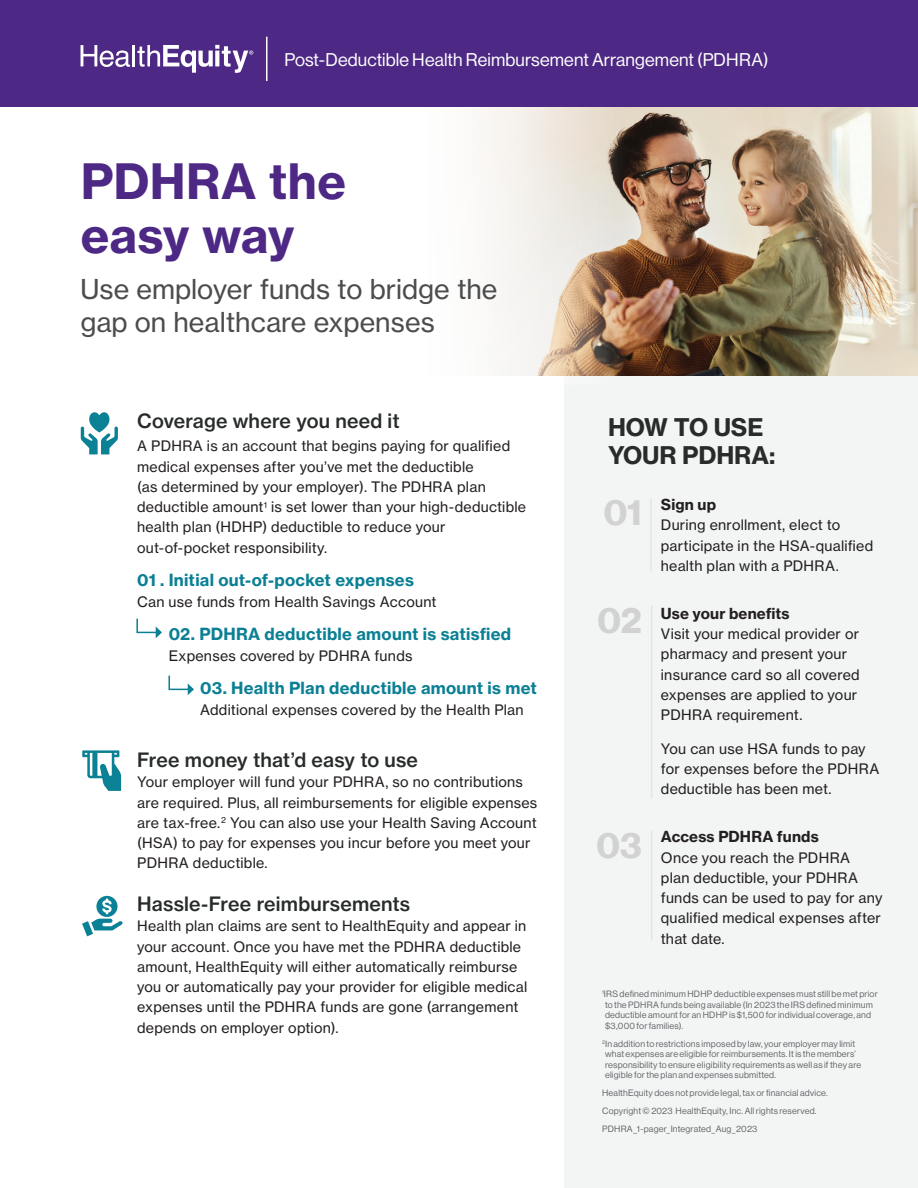
<style>
.page{position:relative;width:918px;height:1188px;background:#fff}
.page>*{position:absolute;margin:0;border:0;box-sizing:border-box;transform-origin:0 0}
.t1{font:48px/54px "N Haas Grotesk TX Pro 75 Bd";letter-spacing:.01em;color:#4d2884}
.t2{font:36px "N Haas Grotesk DS Pro 75 Bd";color:#d2d2d3}
.t3{font:27px/33px "N Haas Grotesk TX Pro 55 Rg";color:#4b4c4d}
.t4{font:24px/28.5px "N Haas Grotesk TX Pro 75 Bd";letter-spacing:-.005em;color:#282b2a}
.t5{font:19.5px "N Haas Grotesk TX Pro 65 Md";letter-spacing:.01em;color:#282b2b}
.t6{font:18px "N Haas Grotesk DS Pro 55 Rg";letter-spacing:.01em;color:#fff}
.t7{font:16.5px "N Haas Grotesk TX Pro 75 Bd";letter-spacing:.015em;color:#0b8094}
.t8{font:15px "N Haas Grotesk TX Pro 75 Bd";letter-spacing:.01em;color:#231f20}
.t9{font:14.25px/20.2px "N Haas Grotesk TX Pro 55 Rg";letter-spacing:.015em;color:#231f20}
.t10{font:9px/10.5px "N Haas Grotesk DS Pro 55 Rg";letter-spacing:.02em;color:#626668}
</style>
<div class="page">
<div style="left:565px;top:356px;width:353px;height:832px;background:#f3f5f5"></div>
<img style="left:628px;top:107px;width:290px;height:269px">
<svg style="left:619px;top:107px;width:9px;height:269px;background:#8a6d5a"></svg>
<svg style="left:482px;top:107px;width:137px;height:269px"></svg>
<div style="left:0;top:0;width:918px;height:107px;background:#4d2884"></div>
<svg style="left:81px;top:45px;width:49px;height:22px"></svg>
<hr style="left:132px;top:45px;width:3px;height:21px;background:#fff">
<svg style="left:137px;top:45px;width:116px;height:28px"></svg>
<hr style="left:650px;top:498px;width:2px;height:73px;background:#e4e4e4">
<hr style="left:651px;top:605px;width:1px;height:193px;background:#e4e4e4">
<hr style="left:651px;top:831px;width:1px;height:110px;background:#e4e4e4">
<svg style="left:82px;top:896px;width:41px;height:40px"></svg>
<svg style="left:82px;top:750px;width:39px;height:41px"></svg>
<svg style="left:81px;top:412px;width:37px;height:42px"></svg>
<svg style="left:136px;top:618px;width:26px;height:20px"></svg>
<svg style="left:168px;top:675px;width:26px;height:20px"></svg>
<hr style="left:266px;top:37px;width:2px;height:44px;background:#fff">
<p class="t6" style="left:284px;top:49px;width:486px">Post-Deductible Health Reimbursement Arrangement (PDHRA)</p>
<h1 class="t1" style="left:81px;top:154px;width:267px">PDHRA the easy way</h1>
<h3 class="t3" style="left:80px;top:273px;width:419px">Use employer funds to bridge the gap on healthcare expenses</h3>
<h3 class="t5" style="left:137px;top:408px;width:264px">Coverage where you need it</h3>
<p class="t9" style="left:137px;top:436px;width:390px">A PDHRA is an account that begins paying for qualified medical expenses after you’ve met the deductible<br>(as determined by your employer). The PDHRA plan deductible amount<sup>1</sup> is set lower than your high-deductible health plan (HDHP) deductible to reduce your out-of-pocket responsibility.</p>
<p class="t7" style="left:137px;top:570px;width:278px">01 . Initial out-of-pocket expenses</p>
<p class="t9" style="left:137px;top:591px;width:301px">Can use funds from Health Savings Account</p>
<p class="t7" style="left:169px;top:624px;width:344px">02. PDHRA deductible amount is satisfied</p>
<p class="t9" style="left:169px;top:645px;width:245px">Expenses covered by PDHRA funds</p>
<p class="t7" style="left:200px;top:678px;width:338px">03. Health Plan deductible amount is met</p>
<p class="t9" style="left:200px;top:699px;width:325px">Additional expenses covered by the Health Plan</p>
<h3 class="t5" style="left:137px;top:748px;width:282px">Free money that’d easy to use</h3>
<p class="t9" style="left:137px;top:772px;width:402px">Your employer will fund your PDHRA, so no contributions are required. Plus, all reimbursements for eligible expenses are tax-free.<sup>2</sup> You can also use your Health Saving Account (HSA) to pay for expenses you incur before you meet your PDHRA deductible.</p>
<h3 class="t5" style="left:137px;top:892px;width:275px">Hassle-Free reimbursements</h3>
<p class="t9" style="left:137px;top:916px;width:392px">Health plan claims are sent to HealthEquity and appear in your account. Once you have met the PDHRA deductible amount, HealthEquity will either automatically reimburse you or automatically pay your provider for eligible medical expenses until the PDHRA funds are gone (arrangement depends on employer option).</p>
<h3 class="t4" style="left:608px;top:413px;width:169px">HOW TO USE<br>YOUR PDHRA:</h3>
<h2 class="t2" style="left:604px;top:491px;width:40px">01</h2>
<p class="t8" style="left:661px;top:495px;width:57px">Sign up</p>
<p class="t9" style="left:661px;top:515px;width:214px">During enrollment, elect to participate in the HSA-qualified health plan with a PDHRA.</p>
<p class="t8" style="left:661px;top:604px;width:130px">Use your benefits</p>
<p class="t9" style="left:661px;top:624px;width:200px">Visit your medical provider or pharmacy and present your insurance card so all covered expenses are applied to your<br>PDHRA requirement.</p>
<p class="t9" style="left:661px;top:739px;width:220px">You can use HSA funds to pay for expenses before the PDHRA deductible has been met.</p>
<p class="t8" style="left:661px;top:827px;width:160px">Access PDHRA funds</p>
<p class="t9" style="left:661px;top:847px;width:223px">Once you reach the PDHRA<br>plan deductible, your PDHRA funds can be used to pay for any qualified medical expenses after that date.</p>
<h2 class="t2" style="left:598px;top:599px;width:46px">02</h2>
<h2 class="t2" style="left:597px;top:825px;width:47px">03</h2>
<p class="t10" style="left:605px;top:989px;width:274px;text-indent:-3px"><sup>1</sup>IRS defined minimum HDHP deductible expenses must still be met prior to the PDHRA funds being available (In 2023 the IRS defined minimum deductible amount for an HDHP is $1,500 for individual coverage, and $3,000 for families).</p>
<p class="t10" style="left:605px;top:1038px;width:258px;text-indent:-3px"><sup>2</sup>In addition to restrictions imposed by law, your employer may limit what expenses are eligible for reimbursements. It is the members’ responsibility to ensure eligibility requirements as well as if they are eligible for the plan and expenses submitted.</p>
<p class="t10" style="left:602px;top:1084px;width:227px;line-height:18px">HealthEquity does not provide legal, tax or financial advice.<br>Copyright © 2023 HealthEquity, Inc. All rights reserved.<br>PDHRA_1-pager_Integrated_Aug_2023</p>
</div>
